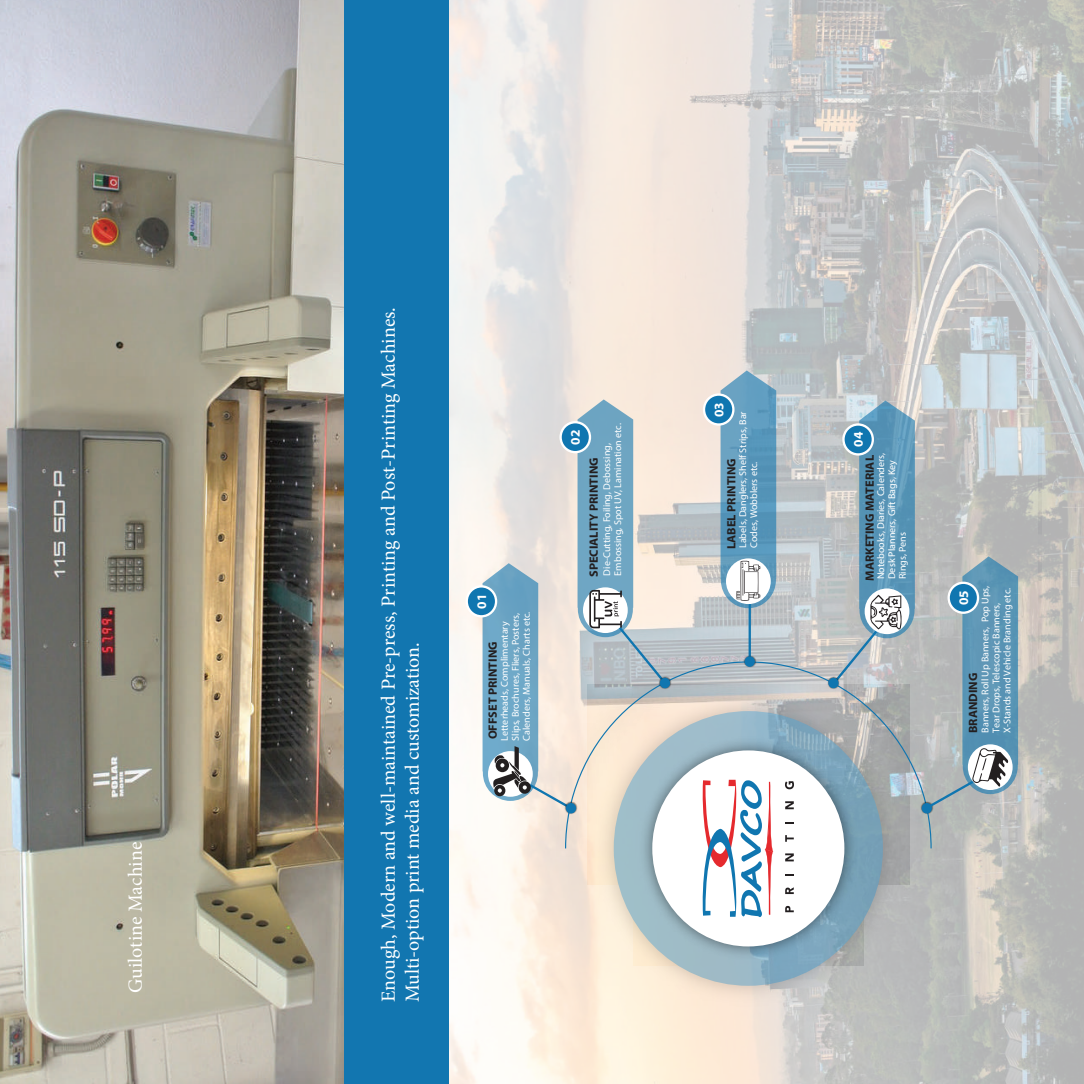
<style>
.page{position:relative;width:1084px;height:1084px;background:#fff}
.page>*{position:absolute;margin:0;border:0;box-sizing:border-box;transform-origin:0 0}
.t1{font:19.95px/24px "Minion Pro";letter-spacing:-.005em;color:#fff}
.t2{font:700 13.12px "Myriad Pro";color:#fff}
.t3{font:700 12.08px "Myriad Pro";color:#231f20}
.t4{font:9.8px/11px "Myriad Pro";color:#fff}
</style>
<div class="page">
<img style="left:448px;top:0;width:635px;height:1083px">
<hr style="left:748px;top:581px;width:2px;height:80px;background:#1076b0">
<img style="left:587px;top:884px;width:322px;height:128px">
<svg style="left:613px;top:711px;width:269px;height:274px;background:#91b2c2"></svg>
<img style="left:633px;top:884px;width:230px;height:81px">
<div style="left:652px;top:750px;width:192px;height:196px;background:#fff;border-radius:50%"></div>
<img style="left:529px;top:625px;width:438px;height:259px">
<svg style="left:564px;top:660px;width:368px;height:189px"></svg>
<svg style="left:743px;top:655px;width:13px;height:12px"></svg>
<div style="left:744px;top:656px;width:10px;height:10px;background:#1076b0;border-radius:50%"></div>
<svg style="left:466px;top:586px;width:30px;height:30px"></svg>
<div style="left:465px;top:585px;width:32px;height:32px;border:2px solid #fff;border-radius:50%"></div>
<svg style="left:703px;top:394px;width:30px;height:30px"></svg>
<div style="left:702px;top:393px;width:32px;height:32px;border:2px solid #fff;border-radius:50%"></div>
<svg style="left:482px;top:399px;width:189px;height:415px;background:#c0ccd0"></svg>
<svg style="left:920px;top:556px;width:97px;height:258px;background:#8eaab9"></svg>
<svg style="left:720px;top:370px;width:56px;height:238px;background:#76a7c3"></svg>
<svg style="left:827px;top:400px;width:87px;height:289px;background:#95b1c1"></svg>
<img style="left:0;top:0;width:343px;height:1083px">
<div style="left:343px;top:0;width:105px;height:1083px;background:#1276b0"></div>
<svg style="left:701px;top:779px;width:72px;height:137px"></svg>
<svg style="left:785px;top:905px;width:8px;height:7px"></svg>
<svg style="left:785px;top:887px;width:8px;height:6px"></svg>
<svg style="left:785px;top:873px;width:8px;height:2px"></svg>
<svg style="left:785px;top:853px;width:8px;height:8px"></svg>
<svg style="left:785px;top:834px;width:8px;height:7px"></svg>
<svg style="left:785px;top:821px;width:8px;height:2px"></svg>
<svg style="left:785px;top:801px;width:8px;height:8px"></svg>
<svg style="left:784px;top:781px;width:9px;height:8px"></svg>
<h1 class="t1" style="left:124px;top:992px;width:152px;rotate:-90deg">Guilotine Machine</h1>
<h1 class="t1" style="left:376px;top:1001px;width:696px;rotate:-90deg">Enough, Modern and well-maintained Pre-press, Printing and Post-Printing Machines.<br>Multi-option print media and customization.</h1>
<h2 class="t2" style="left:473px;top:608px;width:16px;rotate:-90deg">01</h2>
<p class="t4" style="left:498px;top:740px;width:131px;rotate:-90deg">Letterheads, Complimentary<br>Slips, Brochures, Fliers, Posters,<br>Calenders, Manuals, Charts etc.</p>
<p class="t3" style="left:485px;top:739px;width:99px;rotate:-90deg">OFFSET PRINTING</p>
<h2 class="t2" style="left:567px;top:444px;width:16px;rotate:-90deg">02</h2>
<h2 class="t2" style="left:710px;top:417px;width:16px;rotate:-90deg">03</h2>
<p class="t4" style="left:737px;top:548px;width:138px;rotate:-90deg">Labels, Danglers, Shelf Strips, Bar<br>Codes, Wobblers etc.</p>
<p class="t4" style="left:601px;top:575px;width:154px;rotate:-90deg">Die-Cutting, Foiling, Debossing,<br>Embossing, Spot UV, Lamination etc.</p>
<h2 class="t2" style="left:849px;top:447px;width:16px;rotate:-90deg">04</h2>
<p class="t4" style="left:874px;top:579px;width:128px;rotate:-90deg">Notebooks, Diaries, Calenders,<br>Desk Planners, Gift Bags, Key<br>Rings, Pens</p>
<p class="t3" style="left:585px;top:576px;width:121px;rotate:-90deg">SPECIALITY PRINTING</p>
<p class="t3" style="left:723px;top:549px;width:92px;rotate:-90deg">LABEL PRINTING</p>
<p class="t3" style="left:861px;top:580px;width:127px;rotate:-90deg">MARKETING MATERIAL</p>
<p class="t4" style="left:979px;top:732px;width:148px;rotate:-90deg">Banners, Roll Up Banners, Pop Ups,<br>Tear Drops, Telescopic Banners,<br>X-Stands and Vehicle Branding etc.</p>
<h2 class="t2" style="left:954px;top:605px;width:16px;rotate:-90deg">05</h2>
<p class="t3" style="left:964px;top:732px;width:62px;rotate:-90deg">BRANDING</p>
</div>
